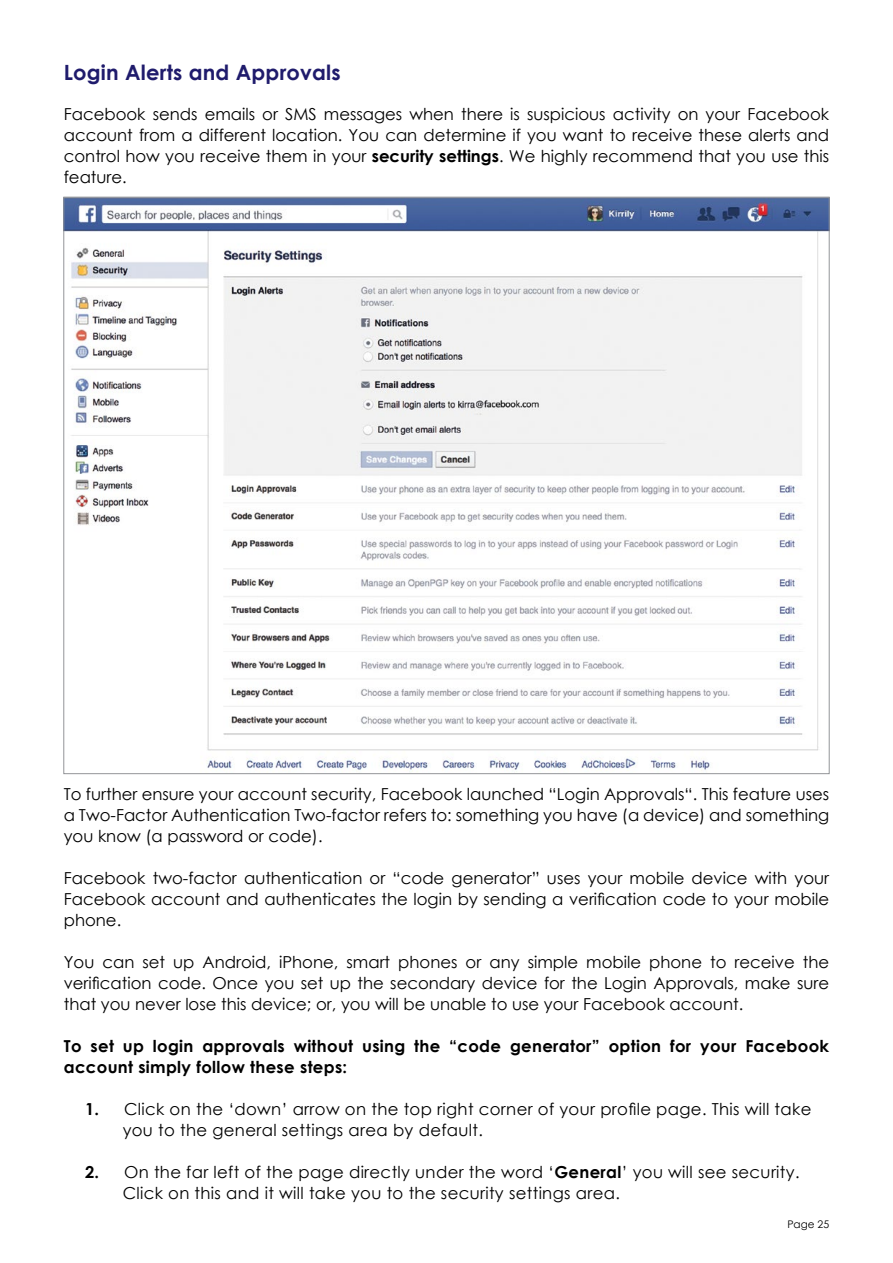
<style>
.page{position:relative;width:893px;height:1263px;background:#fff}
.page>*{position:absolute;margin:0;border:0;box-sizing:border-box;transform-origin:0 0}
.t1{font:700 21px "Century Gothic";letter-spacing:.01em;color:#1f1b6c}
.t2{font:16.5px/21px "Century Gothic";color:#000;text-align:justify}
.t3{font:16.5px/21px "Century Gothic";letter-spacing:.02em;color:#000}
.t4{font:700 16.5px/21px "Century Gothic";letter-spacing:.02em;color:#000}
.t5{font:10.5px "Century Gothic";color:#000}
.s1{font-weight:700}
</style>
<div class="page">
<img style="left:66px;top:199px;width:761px;height:573px">
<p class="t1" style="left:64px;top:56px;width:278px">Login Alerts and Approvals</p>
<p class="t2" style="left:64px;top:103px;width:767px">Facebook sends emails or SMS messages when there is suspicious activity on your Facebook account from a different location. You can determine if you want to receive these alerts and control how you receive them in your <span class="s1">security settings</span>. We highly recommend that you use this feature.</p>
<p class="t2" style="left:64px;top:784px;width:767px">To further ensure your account security, Facebook launched “Login Approvals“. This feature uses a Two-Factor Authentication Two-factor refers to: something you have (a device) and something you know (a password or code).</p>
<p class="t2" style="left:64px;top:868px;width:767px">Facebook two-factor authentication or “code generator” uses your mobile device with your Facebook account and authenticates the login by sending a verification code to your mobile phone.</p>
<p class="t2" style="left:64px;top:952px;width:767px">You can set up Android, iPhone, smart phones or any simple mobile phone to receive the verification code. Once you set up the secondary device for the Login Approvals, make sure that you never lose this device; or, you will be unable to use your Facebook account.</p>
<p class="t4" style="left:64px;top:1035px;width:767px">To set up login approvals without using the “code generator” option for your Facebook account simply follow these steps:</p>
<p class="t3" style="left:123px;top:1099px;width:690px;text-indent:-38px"><span class="s1">1.</span> Click on the ‘down’ arrow on the top right corner of your profile page. This will take you to the general settings area by default.</p>
<p class="t3" style="left:123px;top:1162px;width:678px;text-indent:-38px"><span class="s1">2.</span> On the far left of the page directly under the word ‘<span class="s1">General</span>’ you will see security.<br>Click on this and it will take you to the security settings area.</p>
<p class="t5" style="left:787px;top:1217px;width:43px">Page 25</p>
</div>
